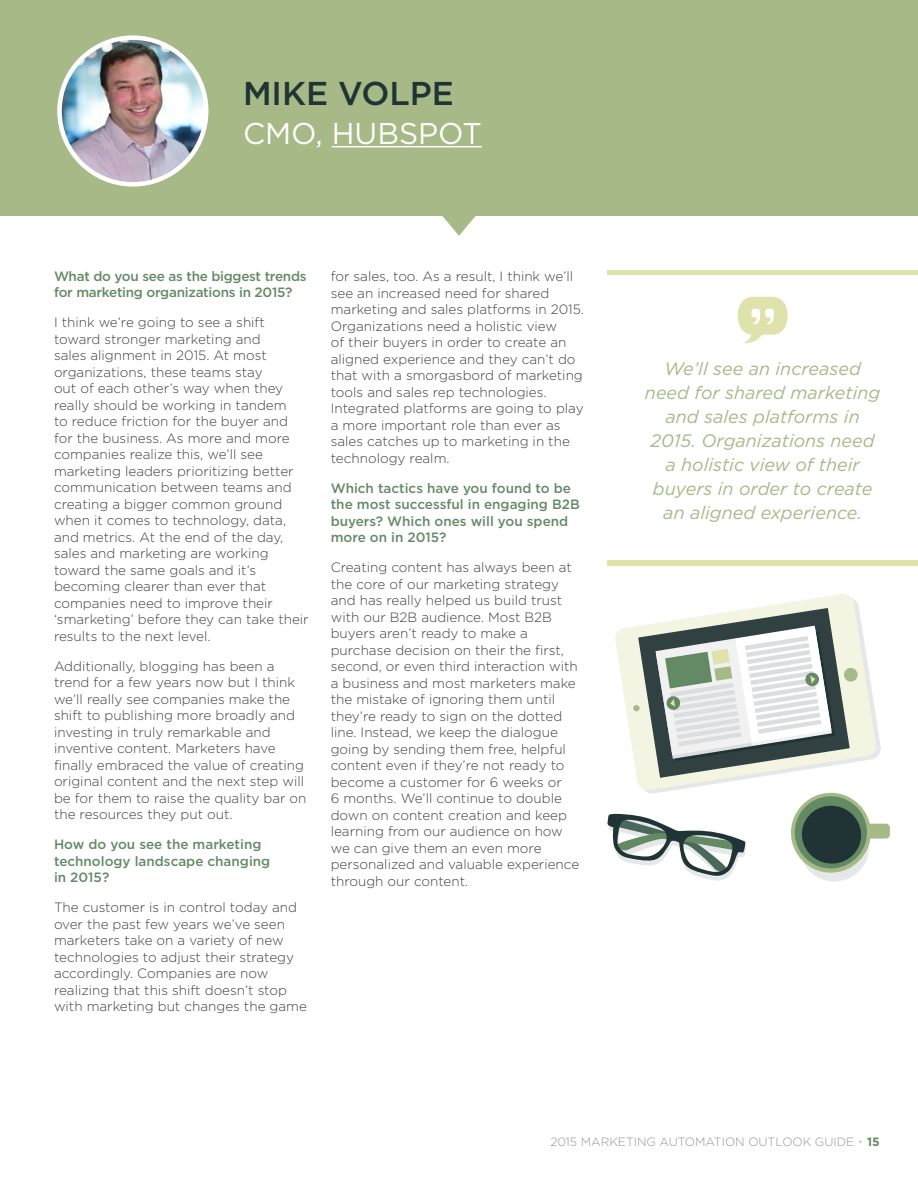
<style>
.page{position:relative;width:918px;height:1188px;background:#fff}
.page>*{position:absolute;margin:0;border:0;box-sizing:border-box;transform-origin:0 0}
.t1{font:500 33px "Gotham";color:#203435}
.t2{font:30px "Gotham";color:#fff}
.t3{font:italic 18px/24px "Gotham";color:#a6b986;text-align:center}
.t4{font:300 13.5px/16.5px "Gotham HTF";color:#414042}
.t5{font:500 13.5px/16.5px "Gotham";color:#648a65}
.t6{font:500 13.5px/16.5px "Gotham";letter-spacing:-.02em;color:#648a65}
.t7{font:300 12px "Gotham HTF";color:#939598}
.s1{color:#d0d7bc}
.s2{font-weight:700;color:#648a65}
</style>
<div class="page">
<div style="left:0;top:0;width:918px;height:216px;background:#a6b986"></div>
<svg style="left:442px;top:216px;width:34px;height:20px"></svg>
<div style="left:608px;top:270px;width:310px;height:5px;background:#e0e2ac"></div>
<div style="left:608px;top:561px;width:310px;height:5px;background:#e0e2ac"></div>
<svg style="left:738px;top:297px;width:50px;height:46px"></svg>
<img style="left:60px;top:38px;width:146px;height:146px;border-radius:73px">
<div style="left:57px;top:35px;width:151px;height:152px;border:4px solid #fff;border-radius:50%"></div>
<hr style="left:332px;top:146px;width:150px;height:1px;background:#fff">
<svg style="left:607px;top:814px;width:139px;height:67px"></svg>
<div style="left:799px;top:812px;width:70px;height:70px;background:#e6e7e8;border-radius:50%"></div>
<div style="left:865px;top:824px;width:25px;height:15px;background:#a6b986;border-radius:4px"></div>
<svg style="left:791px;top:794px;width:80px;height:79px"></svg>
<svg style="left:615px;top:594px;width:262px;height:197px"></svg>
<div style="left:633px;top:705px;width:7px;height:7px;background:#a6b986;border-radius:50%"></div>
<svg style="left:638px;top:608px;width:220px;height:170px"></svg>
<h1 class="t1" style="left:243px;top:71px;width:213px">MIKE VOLPE</h1>
<h2 class="t2" style="left:243px;top:114px;width:240px">CMO, HUBSPOT</h2>
<p class="t6" style="left:54px;top:268px;width:254px">What do you see as the biggest trends for marketing organizations in 2015?</p>
<p class="t4" style="left:54px;top:314px;width:256px">I think we’re going to see a shift toward stronger marketing and<br>sales alignment in 2015. At most organizations, these teams stay<br>out of each other’s way when they really should be working in tandem<br>to reduce friction for the buyer and for the business. As more and more companies realize this, we’ll see marketing leaders prioritizing better communication between teams and creating a bigger common ground when it comes to technology, data, and metrics. At the end of the day, sales and marketing are working toward the same goals and it’s becoming clearer than ever that companies need to improve their ‘smarketing’ before they can take their results to the next level.</p>
<p class="t4" style="left:54px;top:658px;width:254px">Additionally, blogging has been a trend for a few years now but I think we’ll really see companies make the shift to publishing more broadly and investing in truly remarkable and inventive content. Marketers have finally embraced the value of creating original content and the next step will be for them to raise the quality bar on the resources they put out.</p>
<p class="t5" style="left:54px;top:836px;width:218px">How do you see the marketing technology landscape changing in 2015?</p>
<p class="t4" style="left:54px;top:899px;width:254px">The customer is in control today and over the past few years we’ve seen marketers take on a variety of new technologies to adjust their strategy accordingly. Companies are now realizing that this shift doesn’t stop with marketing but changes the game</p>
<p class="t4" style="left:331px;top:268px;width:254px">for sales, too. As a result, I think we’ll see an increased need for shared marketing and sales platforms in 2015.<br>Organizations need a holistic view<br>of their buyers in order to create an aligned experience and they can’t do that with a smorgasbord of marketing tools and sales rep technologies.<br>Integrated platforms are going to play a more important role than ever as sales catches up to marketing in the technology realm.</p>
<p class="t5" style="left:331px;top:480px;width:251px">Which tactics have you found to be the most successful in engaging B2B buyers? Which ones will you spend more on in 2015?</p>
<p class="t4" style="left:331px;top:559px;width:250px">Creating content has always been at the core of our marketing strategy and has really helped us build trust with our B2B audience. Most B2B buyers aren’t ready to make a purchase decision on their the first, second, or even third interaction with a business and most marketers make the mistake of ignoring them until they’re ready to sign on the dotted line. Instead, we keep the dialogue going by sending them free, helpful content even if they’re not ready to become a customer for 6 weeks or<br>6 months. We’ll continue to double down on content creation and keep learning from our audience on how we can give them an even more personalized and valuable experience through our content.</p>
<h3 class="t3" style="left:645px;top:356px;width:237px">We’ll see an increased need for shared marketing and sales platforms in<br>2015. Organizations need a holistic view of their buyers in order to create an aligned experience.</h3>
<p class="t7" style="left:550px;top:1135px;width:331px">2015 MARKETING AUTOMATION OUTLOOK GUIDE <span class="s1">•</span> <span class="s2">15</span></p>
</div>
